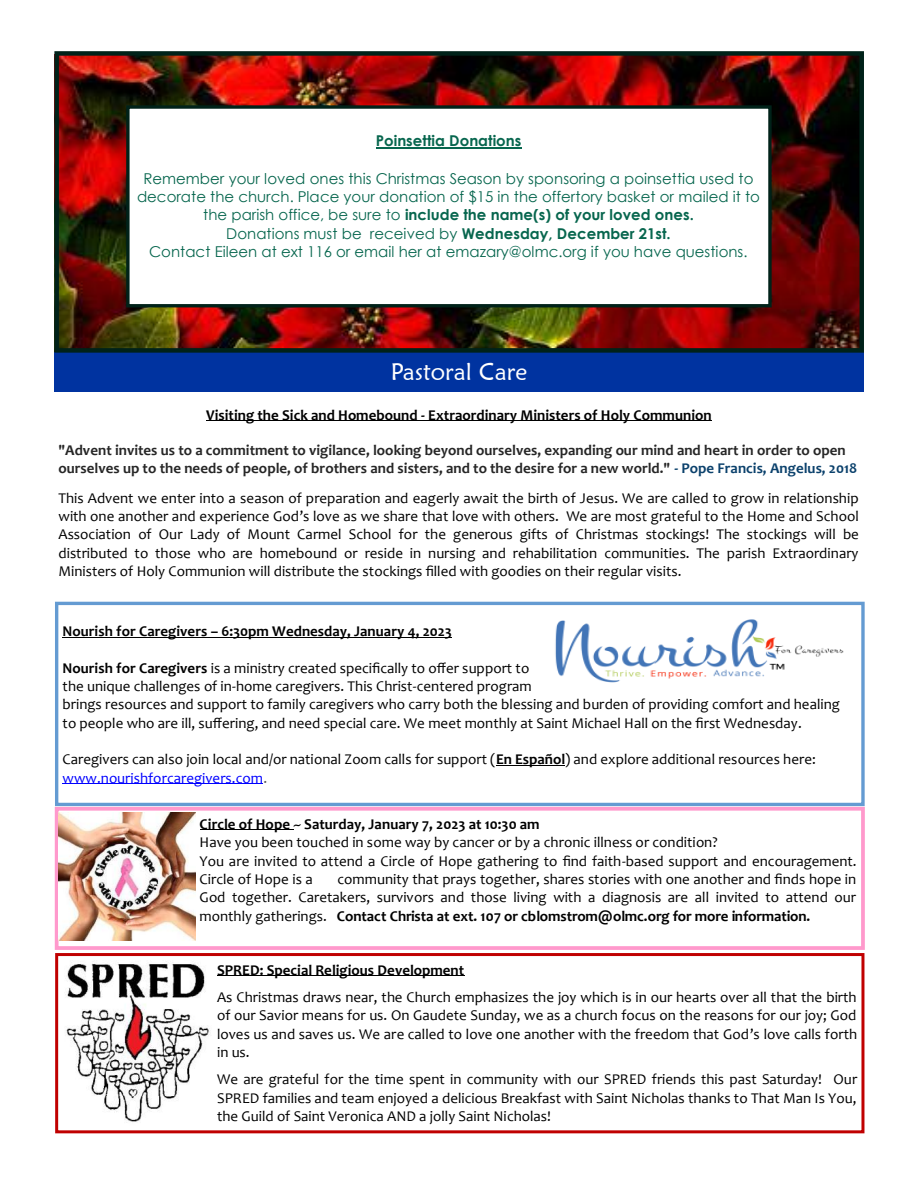
<style>
.page{position:relative;width:918px;height:1188px;background:#fff}
.page>*{position:absolute;margin:0;border:0;box-sizing:border-box;transform-origin:0 0}
.t1{font:24px "Maiandra GD";color:#fff}
.t2{font:15px/18.3px "Candara";color:#000;text-align:justify}
.t3{font:15px/18.3px "Century Gothic";color:#07664e;text-align:center}
.t4{font:700 15px/18.3px "Candara";color:#262626}
.t5{font:700 15px "Candara";color:#000}
.t6{font:700 15px "Century Gothic";color:#07664e}
.s1{font-weight:700}
.s2{color:#0b416c}
.s3{color:#00f}
.s4{color:#545454}
.s5{font-weight:400}
</style>
<div class="page">
<img style="left:59px;top:56px;width:800px;height:292px">
<div style="left:54px;top:352px;width:810px;height:41px;background:#0033a0"></div>
<div style="left:55px;top:953px;width:809px;height:180px;border:3px solid #c00000"></div>
<hr style="left:217px;top:975px;width:248px;height:1px;background:#000">
<img style="left:65px;top:961px;width:145px;height:161px">
<div style="left:54px;top:392px;width:810px;height:229px;background:#fff"></div>
<hr style="left:206px;top:421px;width:506px;height:1px;background:#000">
<div style="left:55px;top:602px;width:810px;height:204px;border:3px solid #649bd2"></div>
<hr style="left:63px;top:637px;width:389px;height:1px;background:#000">
<hr style="left:496px;top:765px;width:69px;height:1px;background:#000">
<hr style="left:63px;top:784px;width:200px;height:1px;background:#00f">
<img style="left:555px;top:619px;width:289px;height:64px">
<div style="left:54px;top:51px;width:810px;height:302px;border:4px solid #002219"></div>
<div style="left:128px;top:107px;width:642px;height:199px;background:#fff"></div>
<div style="left:126px;top:105px;width:646px;height:202px;border:3px solid #002219"></div>
<hr style="left:376px;top:148px;width:146px;height:1px;background:#07664e">
<div style="left:55px;top:807px;width:810px;height:143px;border:4px solid #f9c"></div>
<hr style="left:200px;top:830px;width:93px;height:1px;background:#000">
<img style="left:58px;top:812px;width:137px;height:129px">
<p class="t6" style="left:376px;top:131px;width:147px">Poinsettia Donations</p>
<p class="t3" style="left:137px;top:168px;width:625px">Remember your loved ones this Christmas Season by sponsoring a poinsettia used to decorate the church. Place your donation of $15 in the offertory basket or mailed it to the parish office, be sure to <span class="s1">include the name(s) of your loved ones.</span></p>
<p class="t3" style="left:226px;top:224px;width:446px">Donations must be received by <span class="s1">Wednesday, December 21st.</span></p>
<p class="t3" style="left:149px;top:242px;width:600px">Contact Eileen at ext 116 or email her at emazary@olmc.org if you have questions.</p>
<p class="t1" style="left:391px;top:357px;width:138px">Pastoral Care</p>
<p class="t5" style="left:206px;top:409px;width:507px">Visiting the Sick and Homebound - Extraordinary Ministers of Holy Communion</p>
<p class="t4" style="left:58px;top:442px;width:800px">"Advent invites us to a commitment to vigilance, looking beyond ourselves, expanding our mind and heart in order to open ourselves up to the needs of people, of brothers and sisters, and to the desire for a new world." <span class="s2">- Pope Francis, Angelus, 2018</span></p>
<p class="t2" style="left:58px;top:490px;width:802px">This Advent we enter into a season of preparation and eagerly await the birth of Jesus. We are called to grow in relationship with one another and experience God’s love as we share that love with others. We are most grateful to the Home and School Association of Our Lady of Mount Carmel School for the generous gifts of Christmas stockings! The stockings will be distributed to those who are homebound or reside in nursing and rehabilitation communities. The parish Extraordinary Ministers of Holy Communion will distribute the stockings filled with goodies on their regular visits.</p>
<p class="t5" style="left:63px;top:625px;width:391px">Nourish for Caregivers – 6:30pm Wednesday, January 4, 2023</p>
<p class="t2" style="left:63px;top:660px;width:779px;text-align:left"><span class="s1">Nourish for Caregivers</span> is a ministry created specifically to offer support to<br>the unique challenges of in-home caregivers. This Christ-centered program<br>brings resources and support to family caregivers who carry both the blessing and burden of providing comfort and healing to people who are ill, suffering, and need special care. We meet monthly at Saint Michael Hall on the first Wednesday.</p>
<p class="t2" style="left:63px;top:752px;width:755px">Caregivers can also join local and/or national Zoom calls for support (<span class="s1">En Español</span>) and explore additional resources here: <span class="s3">www.nourishforcaregivers.com</span><span class="s4">.</span></p>
<p class="t5" style="left:200px;top:818px;width:342px">Circle of Hope <span class="s5">~</span> Saturday, January 7, 2023 at 10:30 am</p>
<p class="t2" style="left:200px;top:835px;width:520px">Have you been touched in some way by cancer or by a chronic illness or condition?</p>
<p class="t2" style="left:200px;top:853px;width:659px">You are invited to attend a Circle of Hope gathering to find faith-based support and encouragement.<br>Circle of Hope is a</p>
<p class="t2" style="left:200px;top:871px;width:658px;text-indent:138px">community that prays together, shares stories with one another and finds hope in God together. Caretakers, survivors and those living with a diagnosis are all invited to attend our monthly gatherings. <span class="s1">Contact Christa at ext. 107 or cblomstrom@olmc.org for more information.</span></p>
<p class="t5" style="left:217px;top:964px;width:249px">SPRED: Special Religious Development</p>
<p class="t2" style="left:217px;top:990px;width:642px">As Christmas draws near, the Church emphasizes the joy which is in our hearts over all that the birth of our Savior means for us. On Gaudete Sunday, we as a church focus on the reasons for our joy; God loves us and saves us. We are called to love one another with the freedom that God’s love calls forth in us.</p>
<p class="t2" style="left:217px;top:1072px;width:642px">We are grateful for the time spent in community with our SPRED friends this past Saturday! Our SPRED families and team enjoyed a delicious Breakfast with Saint Nicholas thanks to That Man Is You, the Guild of Saint Veronica AND a jolly Saint Nicholas!</p>
</div>
